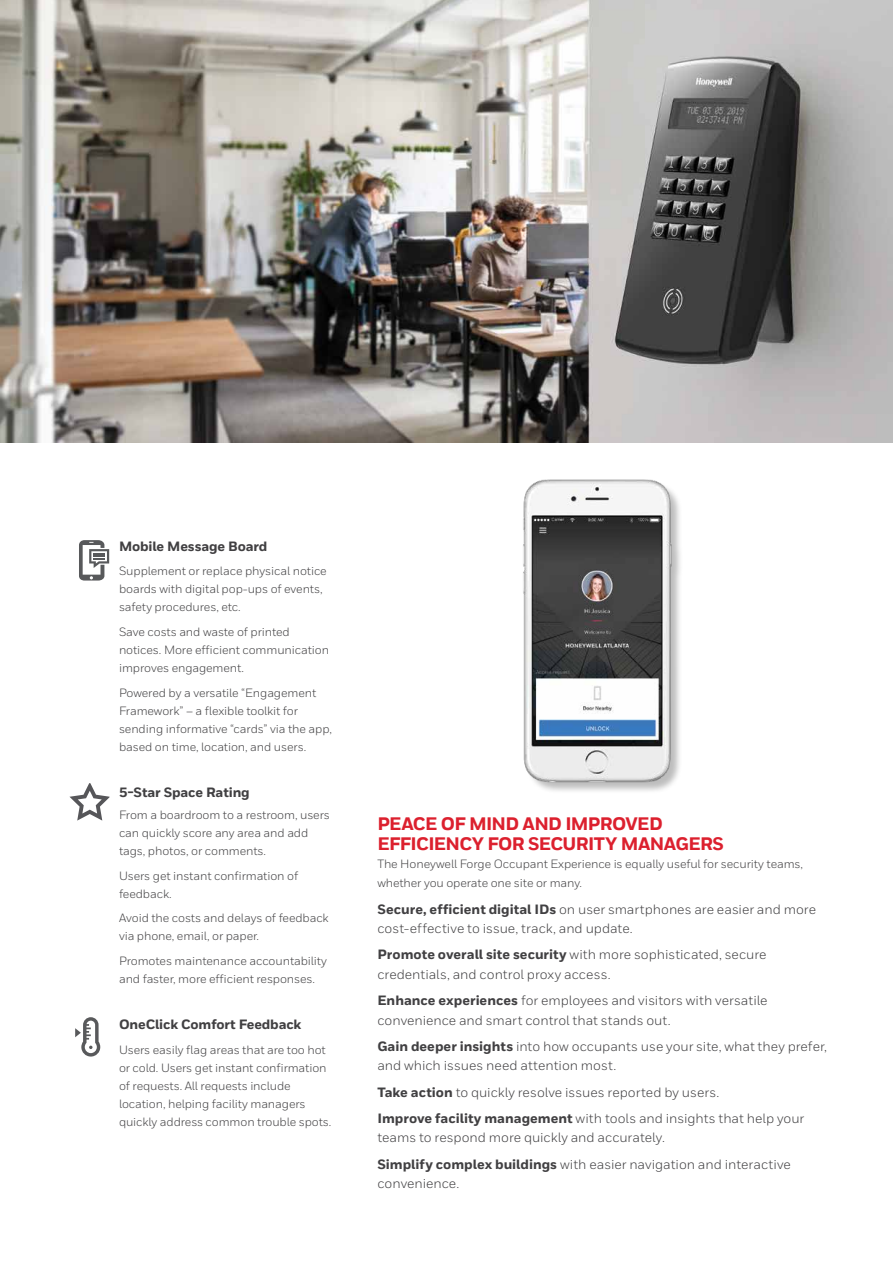
<style>
.page{position:relative;width:893px;height:1263px;background:#fff}
.page>*{position:absolute;margin:0;border:0;box-sizing:border-box;transform-origin:0 0}
.t1{font:800 18px/19.5px "Honeywell Sans TT";letter-spacing:-.035em;color:#dc202e}
.t2{font:13.5px/19.5px "Honeywell Sans";color:#414042}
.t3{font:800 13.5px "Honeywell Sans";letter-spacing:-.01em;color:#414042}
.t4{font:12px/18px "Honeywell Sans";letter-spacing:-.01em;color:#414042}
.s1{font-weight:800}
</style>
<div class="page">
<img style="left:0;top:0;width:893px;height:443px">
<svg style="left:75px;top:1017px;width:25px;height:39px"></svg>
<svg style="left:69px;top:783px;width:41px;height:38px"></svg>
<svg style="left:79px;top:540px;width:30px;height:40px"></svg>
<div style="left:524px;top:481px;width:160px;height:313px;background:#000;opacity:.26"></div>
<img style="left:523px;top:479px;width:159px;height:304px">
<p class="t3" style="left:119px;top:538px;width:150px">Mobile Message Board</p>
<p class="t4" style="left:119px;top:562px;width:209px">Supplement or replace physical notice boards with digital pop-ups of events, safety procedures, etc.</p>
<p class="t4" style="left:119px;top:623px;width:212px">Save costs and waste of printed notices. More efficient communication improves engagement.</p>
<p class="t4" style="left:119px;top:684px;width:214px">Powered by a versatile “Engagement Framework” – a flexible toolkit for sending informative “cards” via the app, based on time, location, and users.</p>
<p class="t3" style="left:119px;top:784px;width:132px">5-Star Space Rating</p>
<p class="t4" style="left:119px;top:806px;width:212px">From a boardroom to a restroom, users can quickly score any area and add tags, photos, or comments.</p>
<p class="t4" style="left:119px;top:866px;width:181px">Users get instant confirmation of feedback.</p>
<p class="t4" style="left:119px;top:909px;width:211px">Avoid the costs and delays of feedback via phone, email, or paper.</p>
<p class="t4" style="left:119px;top:952px;width:210px">Promotes maintenance accountability and faster, more efficient responses.</p>
<p class="t3" style="left:119px;top:1016px;width:184px">OneClick Comfort Feedback</p>
<p class="t4" style="left:119px;top:1040px;width:214px">Users easily flag areas that are too hot or cold. Users get instant confirmation of requests. All requests include location, helping facility managers quickly address common trouble spots.</p>
<h1 class="t1" style="left:377px;top:815px;width:348px">PEACE OF MIND AND IMPROVED<br>EFFICIENCY FOR SECURITY MANAGERS</h1>
<p class="t4" style="left:377px;top:854px;width:427px;line-height:19.5px">The Honeywell Forge Occupant Experience is equally useful for security teams, whether you operate one site or many.</p>
<p class="t2" style="left:377px;top:899px;width:440px"><span class="s1">Secure, efficient digital IDs</span> on user smartphones are easier and more cost-effective to issue, track, and update.</p>
<p class="t2" style="left:377px;top:945px;width:391px"><span class="s1">Promote overall site security</span> with more sophisticated, secure credentials, and control proxy access.</p>
<p class="t2" style="left:377px;top:991px;width:392px"><span class="s1">Enhance experiences</span> for employees and visitors with versatile convenience and smart control that stands out.</p>
<p class="t2" style="left:377px;top:1036px;width:451px"><span class="s1">Gain deeper insights</span> into how occupants use your site, what they prefer, and which issues need attention most.</p>
<p class="t2" style="left:377px;top:1079px;width:428px;line-height:26.2px"><span class="s1">Take action</span> to quickly resolve issues reported by users.<br><span class="s1">Improve facility management</span> with tools and insights that help your</p>
<p class="t2" style="left:377px;top:1124px;width:415px;line-height:26.2px">teams to respond more quickly and accurately.<br><span class="s1">Simplify complex buildings</span> with easier navigation and interactive</p>
<p class="t2" style="left:377px;top:1173px;width:84px">convenience.</p>
</div>
